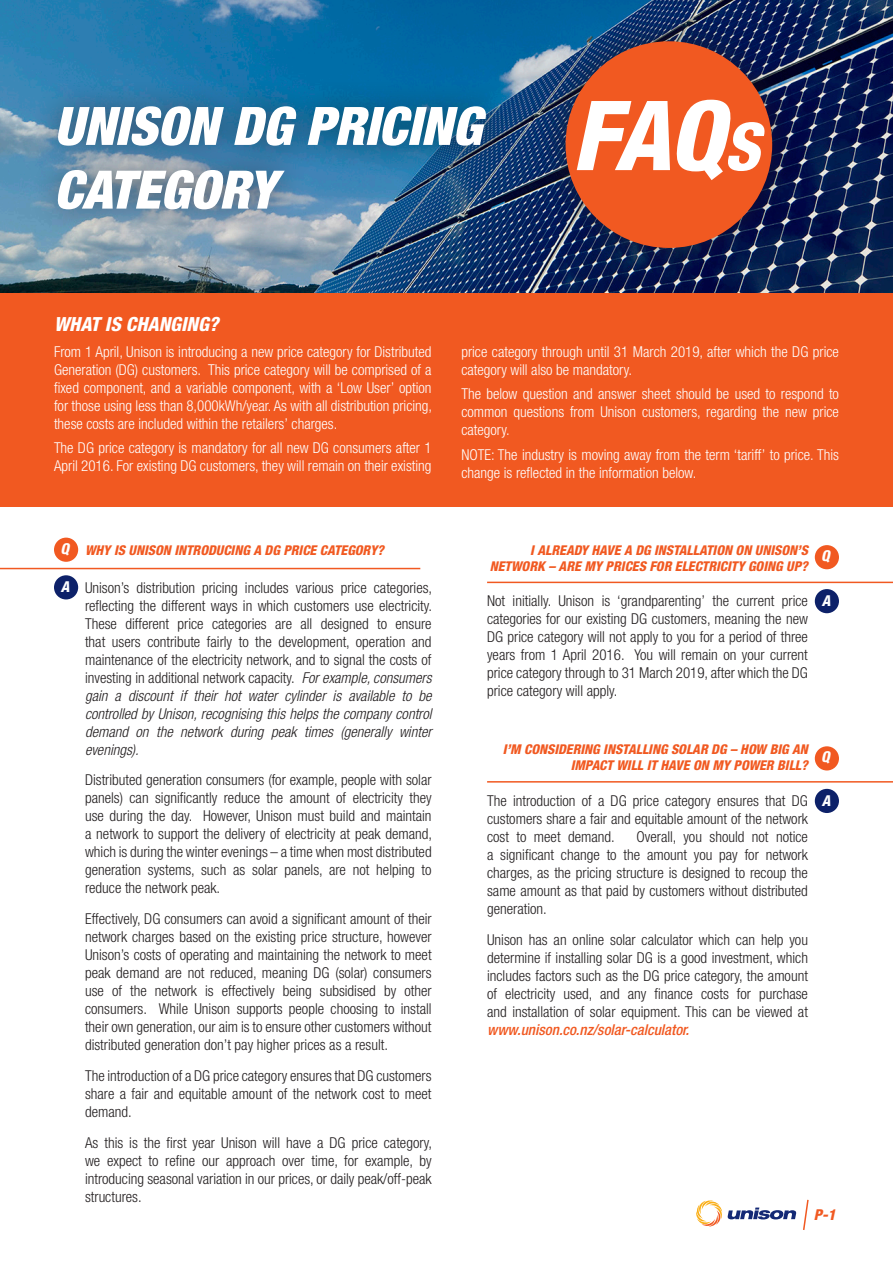
<style>
.page{position:relative;width:893px;height:1263px;background:#fff}
.page>*{position:absolute;margin:0;border:0;box-sizing:border-box;transform-origin:0 0}
.t1{font:italic 800 condensed 96.75px "Helvetica Neue LT Std";color:#fff}
.t2{font:italic 900 condensed 53.1px/63.6px "Helvetica Neue LT Std";color:#fff}
.t3{font:italic 800 condensed 19.5px "Helvetica Neue LT Std";color:#fff}
.t4{font:300 condensed 15px/18px "Helvetica Neue LT Std";color:#231f20;text-align:justify}
.t5{font:300 condensed 15px/18px "Helvetica Neue LT Std";color:#fff}
.t6{font:italic 800 condensed 15px "Helvetica Neue LT Std";color:#fff}
.t7{font:italic 800 condensed 15px "Helvetica Neue LT Std";color:#f15921}
.t8{font:italic 800 condensed 13.5px/16.2px "Helvetica Neue LT Std";color:#f15921;text-align:right}
.s1{font-size:66px}
.s2{font-style:italic}
.s3{font-weight:500;font-style:italic;color:#f15921}
</style>
<div class="page">
<hr style="left:0;top:568px;width:420px;height:1px;background:#f15921">
<div style="left:54px;top:538px;width:24px;height:24px;background:#f15921;border-radius:50%"></div>
<div style="left:54px;top:575px;width:24px;height:24px;background:#0d2169;border-radius:50%"></div>
<hr style="left:487px;top:582px;width:406px;height:1px;background:#f15921">
<div style="left:815px;top:545px;width:24px;height:24px;background:#f15921;border-radius:50%"></div>
<hr style="left:487px;top:781px;width:406px;height:1px;background:#f15921">
<div style="left:815px;top:746px;width:24px;height:24px;background:#f15921;border-radius:50%"></div>
<div style="left:815px;top:589px;width:24px;height:24px;background:#0d2169;border-radius:50%"></div>
<div style="left:815px;top:789px;width:24px;height:24px;background:#0d2169;border-radius:50%"></div>
<div style="left:0;top:292px;width:893px;height:215px;background:#f15921"></div>
<img style="left:0;top:0;width:893px;height:292px">
<div style="left:537px;top:14px;width:263px;height:262px;background:#231f20;opacity:.5"></div>
<div style="left:566px;top:41px;width:206px;height:207px;background:#f15921;border-radius:50%"></div>
<div style="left:31px;top:79px;width:481px;height:158px;background:#231f20;opacity:.5"></div>
<svg style="left:696px;top:1200px;width:26px;height:27px"></svg>
<svg style="left:728px;top:1207px;width:68px;height:12px"></svg>
<svg style="left:803px;top:1199px;width:6px;height:31px"></svg>
<p class="t2" style="left:54px;top:94px;width:429px">UNISON DG PRICING<br>CATEGORY</p>
<p class="t1" style="left:572px;top:76px;width:189px">FAQ<span class="s1">S</span></p>
<p class="t3" style="left:54px;top:312px;width:166px">WHAT IS CHANGING?</p>
<p class="t5" style="left:54px;top:342px;width:380px;text-align:justify">From 1 April, Unison is introducing a new price category for Distributed Generation (DG) customers. This price category will be comprised of a fixed component, and a variable component, with a ‘Low User’ option for those using less than 8,000kWh/year. As with all distribution pricing, these costs are included within the retailers’ charges.</p>
<p class="t5" style="left:54px;top:439px;width:379px">The DG price category is mandatory for all new DG consumers after 1<br>April 2016. For existing DG customers, they will remain on their existing</p>
<p class="t6" style="left:60px;top:539px;width:10px">Q</p>
<p class="t6" style="left:61px;top:577px;width:10px">A</p>
<p class="t8" style="left:85px;top:542px;width:300px">WHY IS UNISON INTRODUCING A DG PRICE CATEGORY?</p>
<p class="t4" style="left:85px;top:578px;width:349px">Unison’s distribution pricing includes various price categories, reflecting the different ways in which customers use electricity.<br>These different price categories are all designed to ensure that users contribute fairly to the development, operation and maintenance of the electricity network, and to signal the costs of investing in additional network capacity. <span class="s2">For example, consumers gain a discount if their hot water cylinder is available to be controlled by Unison, recognising this helps the company control demand on the network during peak times (generally winter evenings).</span></p>
<p class="t4" style="left:85px;top:771px;width:349px">Distributed generation consumers (for example, people with solar panels) can significantly reduce the amount of electricity they use during the day. However, Unison must build and maintain a network to support the delivery of electricity at peak demand, which is during the winter evenings – a time when most distributed generation systems, such as solar panels, are not helping to reduce the network peak.</p>
<p class="t4" style="left:85px;top:910px;width:348px">Effectively, DG consumers can avoid a significant amount of their network charges based on the existing price structure, however Unison’s costs of operating and maintaining the network to meet peak demand are not reduced, meaning DG (solar) consumers use of the network is effectively being subsidised by other consumers. While Unison supports people choosing to install their own generation, our aim is to ensure other customers without distributed generation don’t pay higher prices as a result.</p>
<p class="t4" style="left:85px;top:1066px;width:348px">The introduction of a DG price category ensures that DG customers share a fair and equitable amount of the network cost to meet demand.</p>
<p class="t4" style="left:85px;top:1133px;width:349px">As this is the first year Unison will have a DG price category, we expect to refine our approach over time, for example, by introducing seasonal variation in our prices, or daily peak/off-peak structures.</p>
<p class="t5" style="left:461px;top:342px;width:379px">price category through until 31 March 2019, after which the DG price category will also be mandatory.</p>
<p class="t5" style="left:461px;top:385px;width:379px;text-align:justify">The below question and answer sheet should be used to respond to common questions from Unison customers, regarding the new price category.</p>
<p class="t5" style="left:461px;top:445px;width:379px">NOTE: The industry is moving away from the term ‘tariff’ to price. This change is reflected in the information below.</p>
<p class="t8" style="left:490px;top:542px;width:320px">I ALREADY HAVE A DG INSTALLATION ON UNISON’S<br>NETWORK – ARE MY PRICES FOR ELECTRICITY GOING UP?</p>
<p class="t4" style="left:487px;top:592px;width:322px">Not initially. Unison is ‘grandparenting’ the current price categories for our existing DG customers, meaning the new DG price category will not apply to you for a period of three years from 1 April 2016. You will remain on your current price category through to 31 March 2019, after which the DG price category will apply.</p>
<p class="t6" style="left:821px;top:546px;width:10px">Q</p>
<p class="t6" style="left:822px;top:591px;width:10px">A</p>
<p class="t8" style="left:503px;top:741px;width:306px">I’M CONSIDERING INSTALLING SOLAR DG – HOW BIG AN<br>IMPACT WILL IT HAVE ON MY POWER BILL?</p>
<p class="t4" style="left:487px;top:791px;width:322px">The introduction of a DG price category ensures that DG customers share a fair and equitable amount of the network cost to meet demand.</p>
<p class="t4" style="left:487px;top:827px;width:322px;text-indent:149px">Overall, you should not notice a significant change to the amount you pay for network charges, as the pricing structure is designed to recoup the same amount as that paid by customers without distributed generation.</p>
<p class="t4" style="left:487px;top:930px;width:322px">Unison has an online solar calculator which can help you determine if installing solar DG is a good investment, which includes factors such as the DG price category, the amount of electricity used, and any finance costs for purchase and installation of solar equipment. This can be viewed at <span class="s3">www.unison.co.nz/solar-calculator.</span></p>
<p class="t6" style="left:821px;top:748px;width:10px">Q</p>
<p class="t6" style="left:822px;top:791px;width:10px">A</p>
<p class="t7" style="left:814px;top:1205px;width:23px">P-1</p>
</div>
